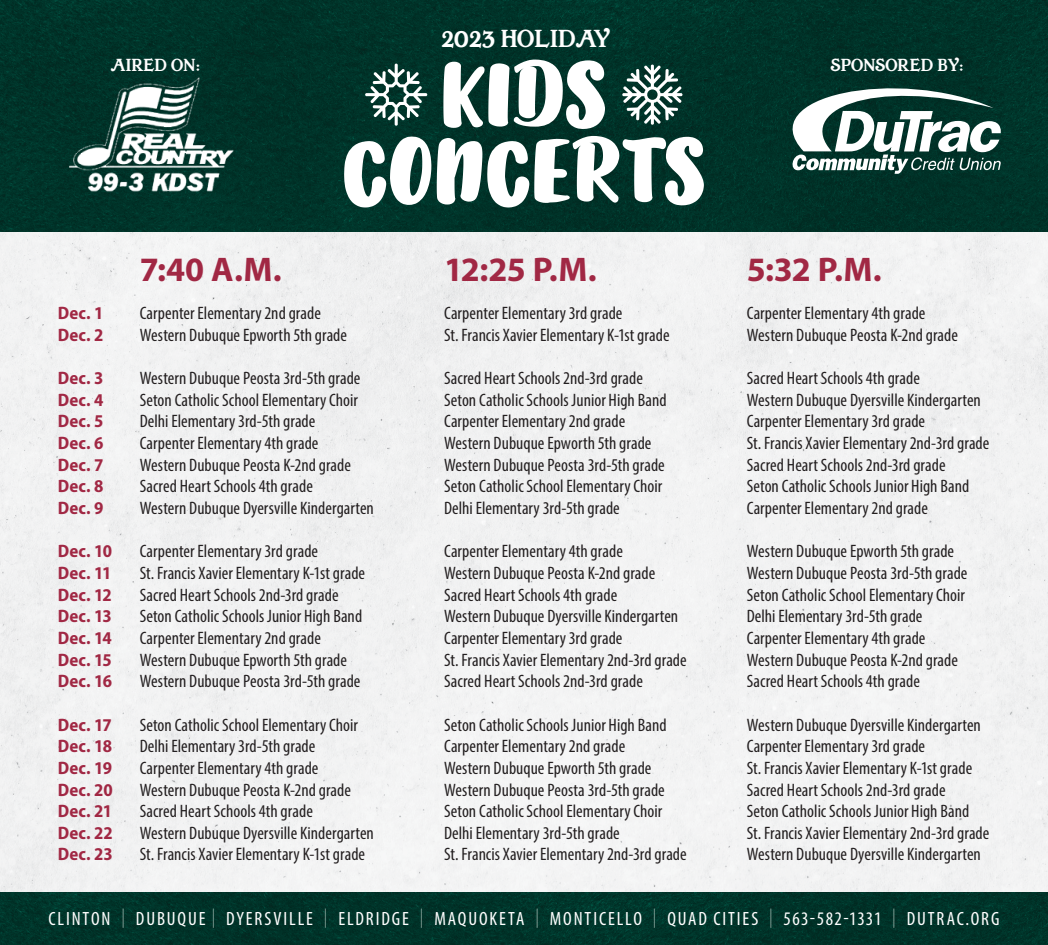
<style>
.page{position:relative;width:1048px;height:945px;background:#fff}
.page>*{position:absolute;margin:0;border:0;box-sizing:border-box;transform-origin:0 0}
.t1{font:700 34.3px "Myriad Pro";letter-spacing:-.02em;color:#a12844}
.t2{font:21.53px "Buena Park JF";color:#fff}
.t3{font:condensed 19.25px "Myriad Pro";letter-spacing:.095em;color:#fff}
.t4{font:condensed 18.03px "Myriad Pro";color:#231f20}
.t5{font:700 semi-condensed 18.03px "Myriad Pro";letter-spacing:.005em;color:#a12844}
.t6{font:15.22px "Buena Park JF";color:#fff}
.s1{font-weight:300;color:#8faba2}
</style>
<div class="page">
<div style="left:0;top:232px;width:1047px;height:661px;background:#f2f2f3"></div>
<div style="left:0;top:893px;width:1047px;height:52px;background:#003429"></div>
<div style="left:0;top:0;width:1047px;height:232px;background:#003328"></div>
<svg style="left:792px;top:88px;width:208px;height:86px"></svg>
<svg style="left:443px;top:60px;width:162px;height:69px"></svg>
<svg style="left:344px;top:136px;width:359px;height:72px"></svg>
<svg style="left:621px;top:64px;width:62px;height:61px"></svg>
<svg style="left:364px;top:63px;width:64px;height:63px"></svg>
<img style="left:27px;top:67px;width:249px;height:139px">
<p class="t2" style="left:441px;top:23px;width:169px">2023 HOLIDAY</p>
<p class="t6" style="left:111px;top:54px;width:90px">AIRED ON:</p>
<p class="t6" style="left:830px;top:54px;width:134px">SPONSORED BY:</p>
<p class="t5" style="left:58px;top:302px;width:47px">Dec. 1</p>
<p class="t5" style="left:58px;top:323px;width:47px">Dec. 2</p>
<p class="t5" style="left:58px;top:366px;width:47px">Dec. 3</p>
<p class="t5" style="left:58px;top:388px;width:47px">Dec. 4</p>
<p class="t5" style="left:58px;top:410px;width:47px">Dec. 5</p>
<p class="t5" style="left:58px;top:431px;width:47px">Dec. 6</p>
<p class="t5" style="left:58px;top:453px;width:47px">Dec. 7</p>
<p class="t5" style="left:58px;top:475px;width:47px">Dec. 8</p>
<p class="t5" style="left:58px;top:496px;width:47px">Dec. 9</p>
<p class="t5" style="left:58px;top:540px;width:56px">Dec. 10</p>
<p class="t5" style="left:58px;top:561px;width:55px">Dec. 11</p>
<p class="t5" style="left:58px;top:583px;width:55px">Dec. 12</p>
<p class="t5" style="left:58px;top:605px;width:56px">Dec. 13</p>
<p class="t5" style="left:58px;top:626px;width:56px">Dec. 14</p>
<p class="t5" style="left:58px;top:648px;width:56px">Dec. 15</p>
<p class="t5" style="left:58px;top:670px;width:56px">Dec. 16</p>
<p class="t5" style="left:58px;top:713px;width:55px">Dec. 17</p>
<p class="t5" style="left:58px;top:735px;width:56px">Dec. 18</p>
<p class="t5" style="left:58px;top:756px;width:56px">Dec. 19</p>
<p class="t5" style="left:58px;top:778px;width:56px">Dec. 20</p>
<p class="t5" style="left:58px;top:800px;width:56px">Dec. 21</p>
<p class="t5" style="left:58px;top:821px;width:56px">Dec. 22</p>
<p class="t5" style="left:58px;top:843px;width:56px">Dec. 23</p>
<p class="t1" style="left:140px;top:247px;width:144px">7:40 A.M.</p>
<p class="t1" style="left:444px;top:247px;width:154px">12:25 P.M.</p>
<p class="t1" style="left:746px;top:247px;width:136px">5:32 P.M.</p>
<p class="t4" style="left:140px;top:302px;width:183px">Carpenter Elementary 2nd grade</p>
<p class="t4" style="left:140px;top:324px;width:209px">Western Dubuque Epworth 5th grade</p>
<p class="t4" style="left:140px;top:367px;width:222px">Western Dubuque Peosta 3rd-5th grade</p>
<p class="t4" style="left:140px;top:389px;width:220px">Seton Catholic School Elementary Choir</p>
<p class="t4" style="left:140px;top:411px;width:177px">Delhi Elementary 3rd-5th grade</p>
<p class="t4" style="left:140px;top:432px;width:180px">Carpenter Elementary 4th grade</p>
<p class="t4" style="left:140px;top:454px;width:213px">Western Dubuque Peosta K-2nd grade</p>
<p class="t4" style="left:140px;top:476px;width:175px">Sacred Heart Schools 4th grade</p>
<p class="t4" style="left:140px;top:497px;width:236px">Western Dubuque Dyersville Kindergarten</p>
<p class="t4" style="left:140px;top:540px;width:180px">Carpenter Elementary 3rd grade</p>
<p class="t4" style="left:140px;top:562px;width:227px">St. Francis Xavier Elementary K-1st grade</p>
<p class="t4" style="left:140px;top:584px;width:200px">Sacred Heart Schools 2nd-3rd grade</p>
<p class="t4" style="left:140px;top:605px;width:224px">Seton Catholic Schools Junior High Band</p>
<p class="t4" style="left:140px;top:627px;width:183px">Carpenter Elementary 2nd grade</p>
<p class="t4" style="left:140px;top:649px;width:209px">Western Dubuque Epworth 5th grade</p>
<p class="t4" style="left:140px;top:670px;width:222px">Western Dubuque Peosta 3rd-5th grade</p>
<p class="t4" style="left:140px;top:714px;width:220px">Seton Catholic School Elementary Choir</p>
<p class="t4" style="left:140px;top:735px;width:177px">Delhi Elementary 3rd-5th grade</p>
<p class="t4" style="left:140px;top:757px;width:180px">Carpenter Elementary 4th grade</p>
<p class="t4" style="left:140px;top:779px;width:213px">Western Dubuque Peosta K-2nd grade</p>
<p class="t4" style="left:140px;top:800px;width:175px">Sacred Heart Schools 4th grade</p>
<p class="t4" style="left:140px;top:822px;width:236px">Western Dubuque Dyersville Kindergarten</p>
<p class="t4" style="left:140px;top:844px;width:227px">St. Francis Xavier Elementary K-1st grade</p>
<p class="t4" style="left:444px;top:302px;width:180px">Carpenter Elementary 3rd grade</p>
<p class="t4" style="left:444px;top:324px;width:227px">St. Francis Xavier Elementary K-1st grade</p>
<p class="t4" style="left:444px;top:367px;width:200px">Sacred Heart Schools 2nd-3rd grade</p>
<p class="t4" style="left:444px;top:389px;width:224px">Seton Catholic Schools Junior High Band</p>
<p class="t4" style="left:444px;top:411px;width:183px">Carpenter Elementary 2nd grade</p>
<p class="t4" style="left:444px;top:432px;width:209px">Western Dubuque Epworth 5th grade</p>
<p class="t4" style="left:444px;top:454px;width:222px">Western Dubuque Peosta 3rd-5th grade</p>
<p class="t4" style="left:444px;top:476px;width:220px">Seton Catholic School Elementary Choir</p>
<p class="t4" style="left:444px;top:497px;width:177px">Delhi Elementary 3rd-5th grade</p>
<p class="t4" style="left:444px;top:540px;width:180px">Carpenter Elementary 4th grade</p>
<p class="t4" style="left:444px;top:562px;width:213px">Western Dubuque Peosta K-2nd grade</p>
<p class="t4" style="left:444px;top:584px;width:175px">Sacred Heart Schools 4th grade</p>
<p class="t4" style="left:444px;top:605px;width:236px">Western Dubuque Dyersville Kindergarten</p>
<p class="t4" style="left:444px;top:627px;width:180px">Carpenter Elementary 3rd grade</p>
<p class="t4" style="left:444px;top:649px;width:244px">St. Francis Xavier Elementary 2nd-3rd grade</p>
<p class="t4" style="left:444px;top:670px;width:200px">Sacred Heart Schools 2nd-3rd grade</p>
<p class="t4" style="left:444px;top:714px;width:224px">Seton Catholic Schools Junior High Band</p>
<p class="t4" style="left:444px;top:735px;width:183px">Carpenter Elementary 2nd grade</p>
<p class="t4" style="left:444px;top:757px;width:209px">Western Dubuque Epworth 5th grade</p>
<p class="t4" style="left:444px;top:779px;width:222px">Western Dubuque Peosta 3rd-5th grade</p>
<p class="t4" style="left:444px;top:800px;width:220px">Seton Catholic School Elementary Choir</p>
<p class="t4" style="left:444px;top:822px;width:177px">Delhi Elementary 3rd-5th grade</p>
<p class="t4" style="left:444px;top:844px;width:244px">St. Francis Xavier Elementary 2nd-3rd grade</p>
<p class="t4" style="left:746px;top:302px;width:180px">Carpenter Elementary 4th grade</p>
<p class="t4" style="left:746px;top:324px;width:213px">Western Dubuque Peosta K-2nd grade</p>
<p class="t4" style="left:746px;top:367px;width:175px">Sacred Heart Schools 4th grade</p>
<p class="t4" style="left:746px;top:389px;width:236px">Western Dubuque Dyersville Kindergarten</p>
<p class="t4" style="left:746px;top:411px;width:180px">Carpenter Elementary 3rd grade</p>
<p class="t4" style="left:746px;top:432px;width:244px">St. Francis Xavier Elementary 2nd-3rd grade</p>
<p class="t4" style="left:746px;top:454px;width:200px">Sacred Heart Schools 2nd-3rd grade</p>
<p class="t4" style="left:746px;top:476px;width:224px">Seton Catholic Schools Junior High Band</p>
<p class="t4" style="left:746px;top:497px;width:183px">Carpenter Elementary 2nd grade</p>
<p class="t4" style="left:746px;top:540px;width:209px">Western Dubuque Epworth 5th grade</p>
<p class="t4" style="left:746px;top:562px;width:222px">Western Dubuque Peosta 3rd-5th grade</p>
<p class="t4" style="left:746px;top:584px;width:220px">Seton Catholic School Elementary Choir</p>
<p class="t4" style="left:746px;top:605px;width:177px">Delhi Elementary 3rd-5th grade</p>
<p class="t4" style="left:746px;top:627px;width:180px">Carpenter Elementary 4th grade</p>
<p class="t4" style="left:746px;top:649px;width:213px">Western Dubuque Peosta K-2nd grade</p>
<p class="t4" style="left:746px;top:670px;width:175px">Sacred Heart Schools 4th grade</p>
<p class="t4" style="left:746px;top:714px;width:236px">Western Dubuque Dyersville Kindergarten</p>
<p class="t4" style="left:746px;top:735px;width:180px">Carpenter Elementary 3rd grade</p>
<p class="t4" style="left:746px;top:757px;width:227px">St. Francis Xavier Elementary K-1st grade</p>
<p class="t4" style="left:746px;top:779px;width:200px">Sacred Heart Schools 2nd-3rd grade</p>
<p class="t4" style="left:746px;top:800px;width:224px">Seton Catholic Schools Junior High Band</p>
<p class="t4" style="left:746px;top:822px;width:244px">St. Francis Xavier Elementary 2nd-3rd grade</p>
<p class="t4" style="left:746px;top:844px;width:236px">Western Dubuque Dyersville Kindergarten</p>
<p class="t3" style="left:49px;top:907px;width:952px">CLINTON <span class="s1">|</span> DUBUQUE <span class="s1">|</span> DYERSVILLE <span class="s1">|</span> ELDRIDGE <span class="s1">|</span> MAQUOKETA <span class="s1">|</span> MONTICELLO <span class="s1">|</span> QUAD CITIES <span class="s1">|</span> 563-582-1331 <span class="s1">|</span> DUTRAC.ORG</p>
</div>
